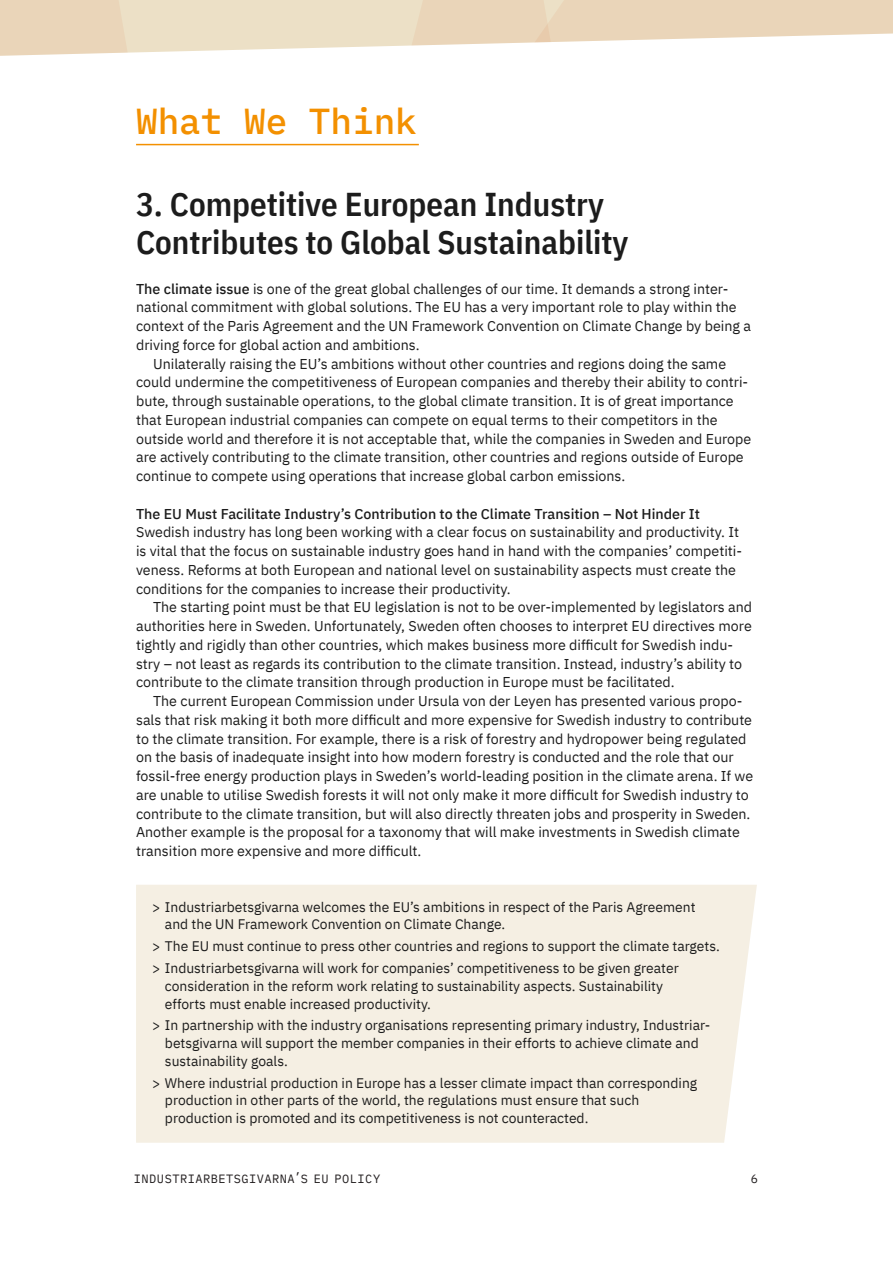
<style>
.page{position:relative;width:893px;height:1263px;background:#fff}
.page>*{position:absolute;margin:0;border:0;box-sizing:border-box;transform-origin:0 0}
.t1{font:500 36px "IBM Plex Mono";color:#f39000}
.t2{font:600 33px/37.5px "IBM Plex Sans Cond";color:#1c1c1c}
.t3{font:14.25px/18.8px "IBM Plex Sans";color:#1c1c1c}
.t4{font:500 14.25px "IBM Plex Sans";color:#1c1c1c}
.t5{font:13.8px/17.7px "IBM Plex Sans";color:#1c1c1c}
.t6{font:12px "IBM Plex Mono";letter-spacing:.04em;color:#231f20}
.s1{font-weight:500}
</style>
<div class="page">
<svg style="left:0;top:0;width:893px;height:56px"></svg>
<div style="left:136px;top:885px;width:621px;height:258px;background:#f5efe3"></div>
<hr style="left:136px;top:144px;width:283px;height:1px;background:#f39000">
<p class="t1" style="left:136px;top:94px;width:282px">What We Think</p>
<p class="t2" style="left:136px;top:183px;width:494px">3. Competitive European Industry<br>Contributes to Global Sustainability</p>
<p class="t3" style="left:136px;top:278px;width:616px"><span class="s1">The climate issue</span> is one of the great global challenges of our time. It demands a strong inter&shy;national commitment with global solutions. The EU has a very important role to play within the context of the Paris Agreement and the UN Framework Convention on Climate Change by being a driving force for global action and ambitions.</p>
<p class="t3" style="left:136px;top:353px;width:617px;text-indent:17px">Unilaterally raising the EU’s ambitions without other countries and regions doing the same could undermine the competitiveness of European companies and thereby their ability to contri&shy;bute, through sustainable operations, to the global climate transition. It is of great importance that European industrial companies can compete on equal terms to their competitors in the outside world and therefore it is not acceptable that, while the companies in Sweden and Europe are actively contributing to the climate transition, other countries and regions outside of Europe continue to compete using operations that increase global carbon emissions.</p>
<p class="t4" style="left:136px;top:502px;width:565px">The EU Must Facilitate Industry’s Contribution to the Climate Transition – Not Hinder It</p>
<p class="t3" style="left:136px;top:522px;width:608px">Swedish industry has long been working with a clear focus on sustainability and productivity. It is vital that the focus on sustainable industry goes hand in hand with the companies’ competiti&shy;veness. Reforms at both European and national level on sustainability aspects must create the conditions for the companies to increase their productivity.</p>
<p class="t3" style="left:136px;top:597px;width:618px;text-indent:17px">The starting point must be that EU legislation is not to be over-implemented by legislators and authorities here in Sweden. Unfortunately, Sweden often chooses to interpret EU directives more tightly and rigidly than other countries, which makes business more difficult for Swedish indu&shy;stry – not least as regards its contribution to the climate transition. Instead, industry’s ability to contribute to the climate transition through production in Europe must be facilitated.</p>
<p class="t3" style="left:136px;top:690px;width:619px;text-indent:17px">The current European Commission under Ursula von der Leyen has presented various propo&shy;sals that risk making it both more difficult and more expensive for Swedish industry to contribute to the climate transition. For example, there is a risk of forestry and hydropower being regulated on the basis of inadequate insight into how modern forestry is conducted and the role that our fossil-free energy production plays in Sweden’s world-leading position in the climate arena. If we are unable to utilise Swedish forests it will not only make it more difficult for Swedish industry to contribute to the climate transition, but will also directly threaten jobs and prosperity in Sweden.<br>Another example is the proposal for a taxonomy that will make investments in Swedish climate transition more expensive and more difficult.</p>
<p class="t5" style="left:165px;top:897px;width:532px;text-indent:-13px">&gt; Industriarbetsgivarna welcomes the EU’s ambitions in respect of the Paris Agreement and the UN Framework Convention on Climate Change.</p>
<p class="t5" style="left:152px;top:936px;width:569px">&gt; The EU must continue to press other countries and regions to support the climate targets.</p>
<p class="t5" style="left:165px;top:958px;width:515px;text-indent:-13px">&gt; Industriarbetsgivarna will work for companies’ competitiveness to be given greater consideration in the reform work relating to sustainability aspects. Sustainability efforts must enable increased productivity.</p>
<p class="t5" style="left:165px;top:1015px;width:547px;text-indent:-13px">&gt; In partnership with the industry organisations representing primary industry, Industriar&shy;betsgivarna will support the member companies in their efforts to achieve climate and sustainability goals.</p>
<p class="t5" style="left:165px;top:1072px;width:534px;text-indent:-13px">&gt; Where industrial production in Europe has a lesser climate impact than corresponding production in other parts of the world, the regulations must ensure that such production is promoted and its competitiveness is not counteracted.</p>
<p class="t6" style="left:134px;top:1169px;width:248px">INDUSTRIARBETSGIVARNA’S EU POLICY</p>
<p class="t6" style="left:751px;top:1169px;width:9px">6</p>
</div>
